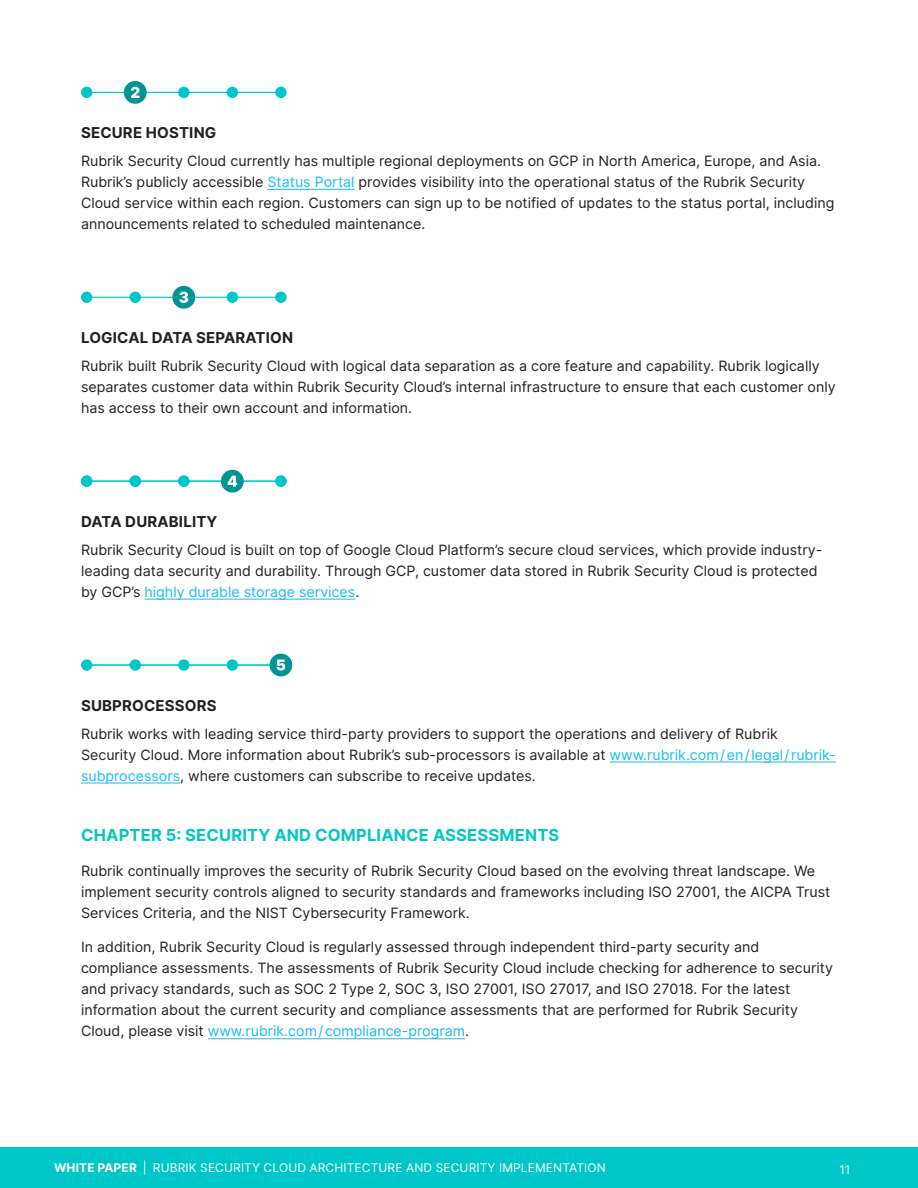
<style>
.page{position:relative;width:918px;height:1188px;background:#fff}
.page>*{position:absolute;margin:0;border:0;box-sizing:border-box;transform-origin:0 0}
.t1{font:700 16.5px "Inter";letter-spacing:.01em;color:#00c7c7}
.t2{font:700 15px "Inter";letter-spacing:.01em;color:#231f20}
.txt{font:14.25px/21px "Inter";color:#231f20}
.t3{font:12px "Inter";letter-spacing:.01em;color:#fff}
.s1{color:#19bcf4}
.s2{font-weight:700}
</style>
<div class="page">
<div style="left:0;top:1148px;width:918px;height:40px;background:#00c7c7"></div>
<hr style="left:268px;top:189px;width:87px;height:1px;background:#19bcf4">
<hr style="left:144px;top:599px;width:211px;height:1px;background:#19bcf4">
<hr style="left:610px;top:762px;width:226px;height:1px;background:#19bcf4">
<hr style="left:81px;top:783px;width:99px;height:1px;background:#19bcf4">
<hr style="left:208px;top:1038px;width:257px;height:1px;background:#19bcf4">
<hr style="left:87px;top:92px;width:193px;height:1px;background:#00c7c7">
<div style="left:178px;top:87px;width:12px;height:11px;background:#00c7c7;border-radius:50%"></div>
<div style="left:227px;top:87px;width:11px;height:11px;background:#00c7c7;border-radius:50%"></div>
<div style="left:275px;top:87px;width:12px;height:11px;background:#00c7c7;border-radius:50%"></div>
<div style="left:81px;top:87px;width:11px;height:11px;background:#00c7c7;border-radius:50%"></div>
<div style="left:124px;top:81px;width:23px;height:23px;background:#009595;border-radius:50%"></div>
<svg style="left:131px;top:87px;width:9px;height:11px"></svg>
<hr style="left:87px;top:297px;width:193px;height:1px;background:#00c7c7">
<div style="left:130px;top:292px;width:11px;height:11px;background:#00c7c7;border-radius:50%"></div>
<div style="left:227px;top:292px;width:11px;height:11px;background:#00c7c7;border-radius:50%"></div>
<div style="left:275px;top:292px;width:12px;height:11px;background:#00c7c7;border-radius:50%"></div>
<div style="left:81px;top:292px;width:11px;height:11px;background:#00c7c7;border-radius:50%"></div>
<div style="left:172px;top:286px;width:23px;height:23px;background:#009595;border-radius:50%"></div>
<svg style="left:179px;top:292px;width:9px;height:11px"></svg>
<hr style="left:87px;top:481px;width:193px;height:1px;background:#00c7c7">
<div style="left:130px;top:475px;width:11px;height:12px;background:#00c7c7;border-radius:50%"></div>
<div style="left:178px;top:475px;width:12px;height:12px;background:#00c7c7;border-radius:50%"></div>
<div style="left:275px;top:475px;width:12px;height:12px;background:#00c7c7;border-radius:50%"></div>
<div style="left:81px;top:475px;width:11px;height:12px;background:#00c7c7;border-radius:50%"></div>
<div style="left:221px;top:470px;width:23px;height:23px;background:#009595;border-radius:50%"></div>
<svg style="left:228px;top:476px;width:9px;height:11px"></svg>
<div style="left:130px;top:659px;width:11px;height:12px;background:#00c7c7;border-radius:50%"></div>
<svg style="left:178px;top:659px;width:12px;height:12px"></svg>
<div style="left:227px;top:659px;width:11px;height:12px;background:#00c7c7;border-radius:50%"></div>
<div style="left:81px;top:659px;width:11px;height:12px;background:#00c7c7;border-radius:50%"></div>
<hr style="left:87px;top:664px;width:193px;height:2px;background:#00c7c7">
<div style="left:270px;top:654px;width:22px;height:22px;background:#009595;border-radius:50%"></div>
<svg style="left:277px;top:660px;width:8px;height:11px"></svg>
<h2 class="t2" style="left:81px;top:122px;width:137px">SECURE HOSTING</h2>
<p class="txt" style="left:81px;top:150px;width:755px">Rubrik Security Cloud currently has multiple regional deployments on GCP in North America, Europe, and Asia.<br>Rubrik’s publicly accessible <span class="s1">Status Portal</span> provides visibility into the operational status of the Rubrik Security Cloud service within each region. Customers can sign up to be notified of updates to the status portal, including announcements related to scheduled maintenance.</p>
<h2 class="t2" style="left:81px;top:326px;width:214px">LOGICAL DATA SEPARATION</h2>
<p class="txt" style="left:81px;top:355px;width:756px">Rubrik built Rubrik Security Cloud with logical data separation as a core feature and capability. Rubrik logically separates customer data within Rubrik Security Cloud’s internal infrastructure to ensure that each customer only has access to their own account and information.</p>
<h2 class="t2" style="left:81px;top:510px;width:138px">DATA DURABILITY</h2>
<p class="txt" style="left:81px;top:539px;width:743px">Rubrik Security Cloud is built on top of Google Cloud Platform’s secure cloud services, which provide industry&shy;leading data security and durability. Through GCP, customer data stored in Rubrik Security Cloud is protected by GCP’s <span class="s1">highly durable storage services</span>.</p>
<h2 class="t2" style="left:81px;top:694px;width:137px">SUBPROCESSORS</h2>
<p class="txt" style="left:81px;top:723px;width:756px">Rubrik works with leading service third-party providers to support the operations and delivery of Rubrik<br>Security Cloud. More information about Rubrik’s sub-processors is available at <span class="s1">www.rubrik.com/en/legal/rubrik&shy;subprocessors</span>, where customers can subscribe to receive updates.</p>
<h1 class="t1" style="left:81px;top:823px;width:480px">CHAPTER 5: SECURITY AND COMPLIANCE ASSESSMENTS</h1>
<p class="txt" style="left:81px;top:860px;width:751px">Rubrik continually improves the security of Rubrik Security Cloud based on the evolving threat landscape. We implement security controls aligned to security standards and frameworks including ISO 27001, the AICPA Trust<br>Services Criteria, and the NIST Cybersecurity Framework.</p>
<p class="txt" style="left:81px;top:936px;width:753px">In addition, Rubrik Security Cloud is regularly assessed through independent third-party security and compliance assessments. The assessments of Rubrik Security Cloud include checking for adherence to security and privacy standards, such as SOC 2 Type 2, SOC 3, ISO 27001, ISO 27017, and ISO 27018. For the latest information about the current security and compliance assessments that are performed for Rubrik Security Cloud, please visit <span class="s1">www.rubrik.com/compliance-program</span>.</p>
<p class="t3" style="left:54px;top:1159px;width:273px"><span class="s2">WHITE PAPER</span> | Rubri k Security Cloud Architect</p>
<p class="t3" style="left:379px;top:1159px;width:17px">ureand</p>
<p class="t3" style="left:436px;top:1159px;width:76px">Security Implementati</p>
<p class="t3" style="left:588px;top:1159px;width:18px">on</p>
<p class="t3" style="left:839px;top:1160px;width:13px">11</p>
</div>
